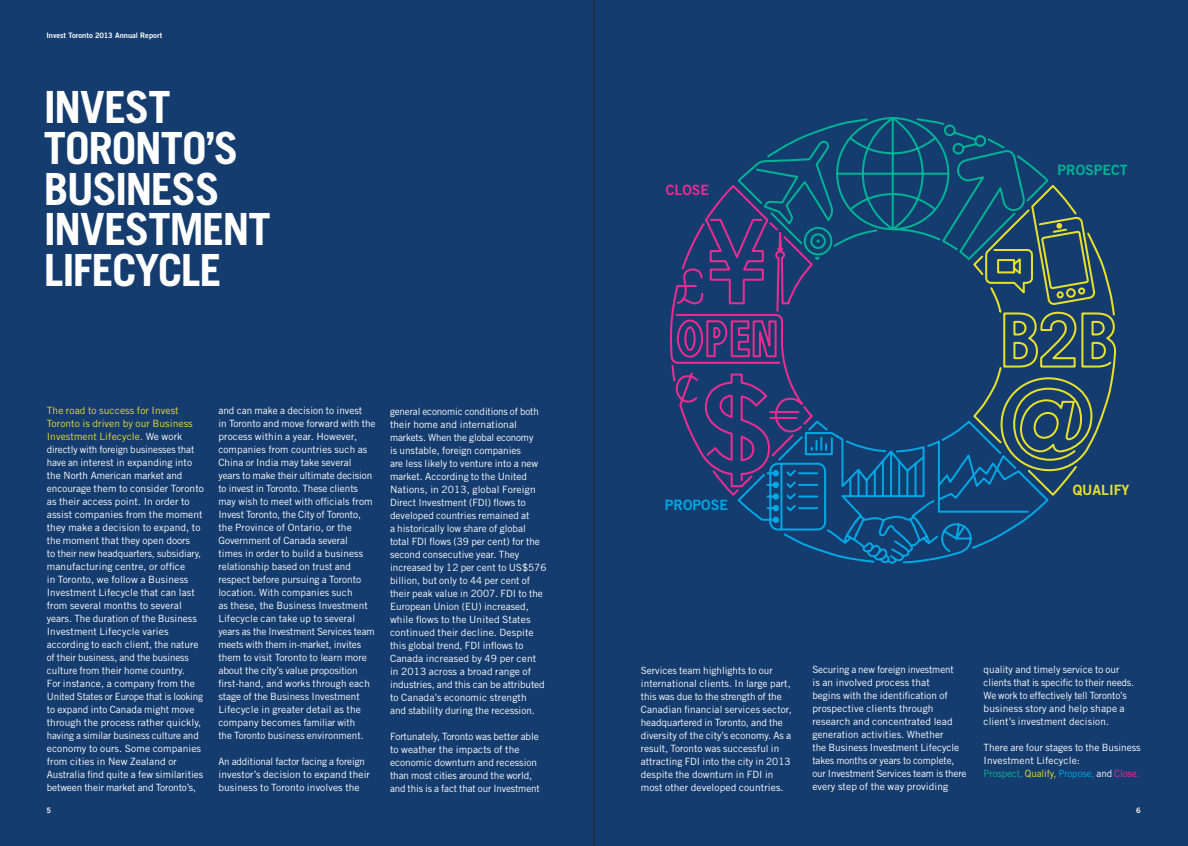
<style>
.page{position:relative;width:1188px;height:846px;background:#153c6f}
.page>*{position:absolute;margin:0;border:0;box-sizing:border-box;transform-origin:0 0}
.Section_Headers{font:700 44.4px "Trade Gothic LT Std";letter-spacing:-.03em;color:#fff}
.t1{font:14.2px "Trade Gothic LT Std Bd 2";color:#00b294}
.t2{font:14.2px "Trade Gothic LT Std Bd 2";color:#00a7e3}
.t3{font:14.2px "Trade Gothic LT Std Bd 2";color:#e8e12a}
.t4{font:14.2px "Trade Gothic LT Std Bd 2";color:#ed2c92}
.BODY_COPY{font:10px/13px "Trade Gothic LT Std";color:#fff}
.t5{font:7.5px "Trade Gothic LT Std Bd 2";color:#fff}
.s1{color:#e8dd2b}
.s2{color:#14b294}
.s3{color:#00a7e3}
.s4{color:#ed2c92}
</style>
<div class="page">
<svg style="left:670px;top:185px;width:67px;height:311px"></svg>
<svg style="left:737px;top:117px;width:380px;height:447px"></svg>
<hr style="left:594px;top:0;width:1px;height:846px;background:#231f20">
<p class="t5" style="left:46px;top:31px;width:117px">Invest Toronto 2013 Annual Report</p>
<p class="Section_Headers" style="left:44px;top:80px;width:128px">INVEST</p>
<p class="Section_Headers" style="left:44px;top:121px;width:196px">TORONTO’S</p>
<p class="Section_Headers" style="left:44px;top:161px;width:177px">BUSINESS</p>
<p class="Section_Headers" style="left:44px;top:202px;width:228px">INVESTMENT</p>
<p class="Section_Headers" style="left:44px;top:243px;width:179px">LIFECYCLE</p>
<p class="BODY_COPY" style="left:47px;top:403px;width:159px"><span class="s1">The road to success for Invest Toronto is driven by our Business Investment Lifecycle.</span> We work directly with foreign businesses that have an interest in expanding into the North American market and encourage them to consider Toronto as their access point. In order to assist companies from the moment they make a decision to expand, to the moment that they open doors<br>to their new headquarters, subsidiary, manufacturing centre, or office<br>in Toronto, we follow a Business Investment Lifecycle that can last from several months to several years. The duration of the Business Investment Lifecycle varies according to each client, the nature of their business, and the business culture from their home country.<br>For instance, a company from the United States or Europe that is looking to expand into Canada might move through the process rather quickly, having a similar business culture and economy to ours. Some companies from cities in New Zealand or Australia find quite a few similarities between their market and Toronto’s,</p>
<p class="BODY_COPY" style="left:218px;top:403px;width:159px">and can make a decision to invest<br>in Toronto and move forward with the process within a year. However, companies from countries such as China or India may take several years to make their ultimate decision to invest in Toronto. These clients may wish to meet with officials from Invest Toronto, the City of Toronto, the Province of Ontario, or the Government of Canada several<br>times in order to build a business relationship based on trust and respect before pursuing a Toronto location. With companies such<br>as these, the Business Investment Lifecycle can take up to several years as the Investment Services team meets with them in-market, invites them to visit Toronto to learn more about the city’s value proposition first-hand, and works through each stage of the Business Investment Lifecycle in greater detail as the company becomes familiar with<br>the Toronto business environment.</p>
<p class="BODY_COPY" style="left:218px;top:754px;width:153px">An additional factor facing a foreign investor’s decision to expand their business to Toronto involves the</p>
<p class="BODY_COPY" style="left:390px;top:404px;width:158px">general economic conditions of both their home and international markets. When the global economy<br>is unstable, foreign companies<br>are less likely to venture into a new market. According to the United Nations, in 2013, global Foreign Direct Investment (FDI) flows to developed countries remained at<br>a historically low share of global total FDI flows (39 per cent) for the second consecutive year. They increased by 12 per cent to US$576 billion, but only to 44 per cent of their peak value in 2007. FDI to the European Union (EU) increased, while flows to the United States continued their decline. Despite this global trend, FDI inflows to Canada increased by 49 per cent in 2013 across a broad range of industries, and this can be attributed to Canada’s economic strength<br>and stability during the recession.</p>
<p class="BODY_COPY" style="left:390px;top:729px;width:151px">Fortunately, Toronto was better able to weather the impacts of the economic downturn and recession than most cities around the world, and this is a fact that our Investment</p>
<p class="t4" style="left:666px;top:182px;width:45px">CLOSE</p>
<p class="t2" style="left:665px;top:496px;width:65px">PROPOSE</p>
<p class="t1" style="left:1058px;top:161px;width:72px">PROSPECT</p>
<p class="t3" style="left:1073px;top:481px;width:58px">QUALIFY</p>
<p class="BODY_COPY" style="left:641px;top:664px;width:153px">Services team highlights to our international clients. In large part, this was due to the strength of the Canadian financial services sector, headquartered in Toronto, and the diversity of the city’s economy. As a result, Toronto was successful in attracting FDI into the city in 2013 despite the downturn in FDI in most other developed countries.</p>
<p class="BODY_COPY" style="left:812px;top:663px;width:156px">Securing a new foreign investment<br>is an involved process that<br>begins with the identification of prospective clients through research and concentrated lead generation activities. Whether<br>the Business Investment Lifecycle takes months or years to complete, our Investment Services team is there every step of the way providing</p>
<p class="BODY_COPY" style="left:984px;top:663px;width:152px">quality and timely service to our clients that is specific to their needs.<br>We work to effectively tell Toronto’s business story and help shape a client’s investment decision.</p>
<p class="BODY_COPY" style="left:984px;top:741px;width:159px">There are four stages to the Business<br>Investment Lifecycle:<br><span class="s2">Prospect,</span> <span class="s1">Qualify,</span> <span class="s3">Propose,</span> and <span class="s4">Close.</span></p>
<p class="t5" style="left:46px;top:806px;width:6px">5</p>
<p class="t5" style="left:1136px;top:806px;width:6px">6</p>
</div>
